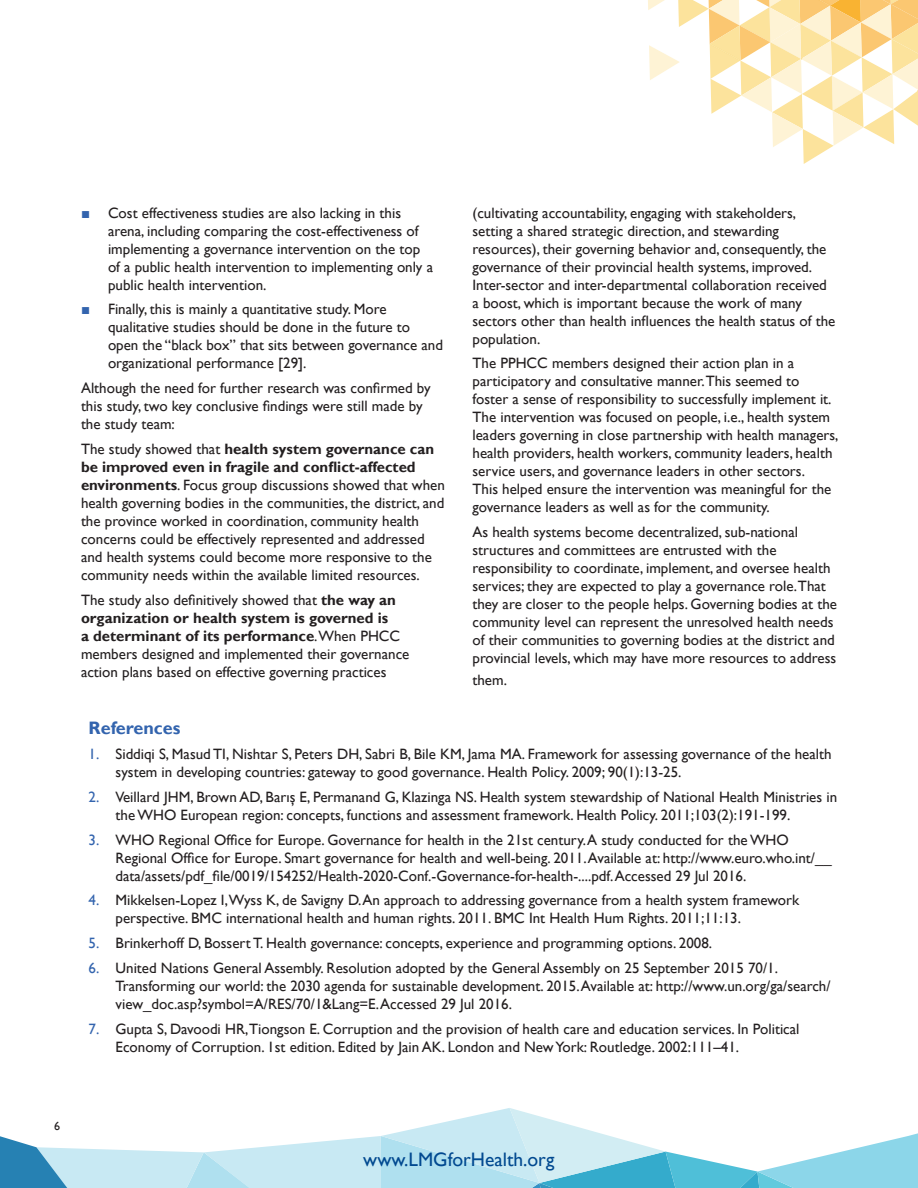
<style>
.page{position:relative;width:918px;height:1188px;background:#fff}
.page>*{position:absolute;margin:0;border:0;box-sizing:border-box;transform-origin:0 0}
.t1{font:19.5px "Gill Sans";color:#014990}
.Bullet_Points{font:700 18px "Gill Sans";color:#3364ae}
.Bullet_Points-2{font:15px/18px "Gill Sans";color:#231f20}
.t2{font:12px "Gill Sans";color:#231f20}
.s1{font-family:"Arial";font-weight:700;color:#3364ae}
.s2{font-weight:700}
.s3{color:#3364ae}
</style>
<div class="page">
<svg style="left:648px;top:0;width:270px;height:164px"></svg>
<svg style="left:0;top:1108px;width:918px;height:80px"></svg>
<p class="Bullet_Points-2" style="left:108px;top:204px;width:327px;text-indent:-27px"><span class="s1">■</span> Cost effectiveness studies are also lacking in this arena, including comparing the cost-effectiveness of implementing a governance intervention on the top of a public health intervention to implementing only a public health intervention.</p>
<p class="Bullet_Points-2" style="left:108px;top:301px;width:337px;text-indent:-27px"><span class="s1">■</span> Finally, this is mainly a quantitative study. More qualitative studies should be done in the future to open the “black box” that sits between governance and organizational performance [29].</p>
<p class="Bullet_Points-2" style="left:81px;top:379px;width:351px">Although the need for further research was confirmed by this study, two key conclusive findings were still made by the study team:</p>
<p class="Bullet_Points-2" style="left:81px;top:440px;width:365px">The study showed that <span class="s2">health system governance can be improved even in fragile and conflict-affected environments</span>. Focus group discussions showed that when health governing bodies in the communities, the district, and the province worked in coordination, community health concerns could be effectively represented and addressed and health systems could become more responsive to the community needs within the available limited resources.</p>
<p class="Bullet_Points-2" style="left:81px;top:591px;width:330px">The study also definitively showed that <span class="s2">the way an organization or health system is governed is<br>a determinant of its performance</span>.When PHCC members designed and implemented their governance action plans based on effective governing practices</p>
<p class="Bullet_Points-2" style="left:472px;top:204px;width:364px">(cultivating accountability, engaging with stakeholders, setting a shared strategic direction, and stewarding resources), their governing behavior and, consequently, the governance of their provincial health systems, improved.<br>Inter-sector and inter-departmental collaboration received a boost, which is important because the work of many sectors other than health influences the health status of the population.</p>
<p class="Bullet_Points-2" style="left:472px;top:355px;width:368px">The PPHCC members designed their action plan in a participatory and consultative manner.This seemed to foster a sense of responsibility to successfully implement it.<br>The intervention was focused on people, i.e., health system leaders governing in close partnership with health managers, health providers, health workers, community leaders, health service users, and governance leaders in other sectors.<br>This helped ensure the intervention was meaningful for the governance leaders as well as for the community.</p>
<p class="Bullet_Points-2" style="left:472px;top:523px;width:366px">As health systems become decentralized, sub-national structures and committees are entrusted with the responsibility to coordinate, implement, and oversee health services; they are expected to play a governance role.That they are closer to the people helps. Governing bodies at the community level can represent the unresolved health needs of their communities to governing bodies at the district and provincial levels, which may have more resources to address</p>
<p class="Bullet_Points-2" style="left:472px;top:671px;width:36px">them.</p>
<p class="Bullet_Points" style="left:89px;top:718px;width:94px">References</p>
<p class="Bullet_Points-2" style="left:116px;top:745px;width:718px;text-indent:-27px"><span class="s3">1.</span> Siddiqi S, Masud TI, Nishtar S, Peters DH, Sabri B, Bile KM, Jama MA. Framework for assessing governance of the health system in developing countries: gateway to good governance. Health Policy. 2009; 90(1):13-25.</p>
<p class="Bullet_Points-2" style="left:116px;top:788px;width:723px;text-indent:-27px"><span class="s3">2.</span> Veillard JHM, Brown AD, Barış E, Permanand G, Klazinga NS. Health system stewardship of National Health Ministries in the WHO European region: concepts, functions and assessment framework. Health Policy. 2011;103(2):191-199.</p>
<p class="Bullet_Points-2" style="left:116px;top:831px;width:718px;text-indent:-27px"><span class="s3">3.</span> WHO Regional Office for Europe. Governance for health in the 21st century. A study conducted for the WHO<br>Regional Office for Europe. Smart governance for health and well-being. 2011. Available at: http://www.euro.who.int/__ data/assets/pdf_file/0019/154252/Health-2020-Conf.-Governance-for-health-....pdf. Accessed 29 Jul 2016.</p>
<p class="Bullet_Points-2" style="left:116px;top:892px;width:685px;text-indent:-27px"><span class="s3">4.</span> Mikkelsen-Lopez I,Wyss K, de Savigny D. An approach to addressing governance from a health system framework perspective. BMC international health and human rights. 2011. BMC Int Health Hum Rights. 2011;11:13.</p>
<p class="Bullet_Points-2" style="left:89px;top:934px;width:625px"><span class="s3">5.</span> Brinkerhoff D, Bossert T. Health governance: concepts, experience and programming options. 2008.</p>
<p class="Bullet_Points-2" style="left:116px;top:959px;width:717px;text-indent:-27px"><span class="s3">6.</span> United Nations General Assembly. Resolution adopted by the General Assembly on 25 September 2015 70/1.<br>Transforming our world: the 2030 agenda for sustainable development. 2015. Available at: http://www.un.org/ga/search/ view_doc.asp?symbol=A/RES/70/1&amp;Lang=E. Accessed 29 Jul 2016.</p>
<p class="Bullet_Points-2" style="left:116px;top:1020px;width:685px;text-indent:-27px"><span class="s3">7.</span> Gupta S, Davoodi HR,Tiongson E. Corruption and the provision of health care and education services. In Political<br>Economy of Corruption. 1st edition. Edited by Jain AK. London and New York: Routledge. 2002:111–41.</p>
<p class="t2" style="left:54px;top:1119px;width:7px">6</p>
<h1 class="t1" style="left:363px;top:1148px;width:193px">www.LMGforHealth.org</h1>
</div>
